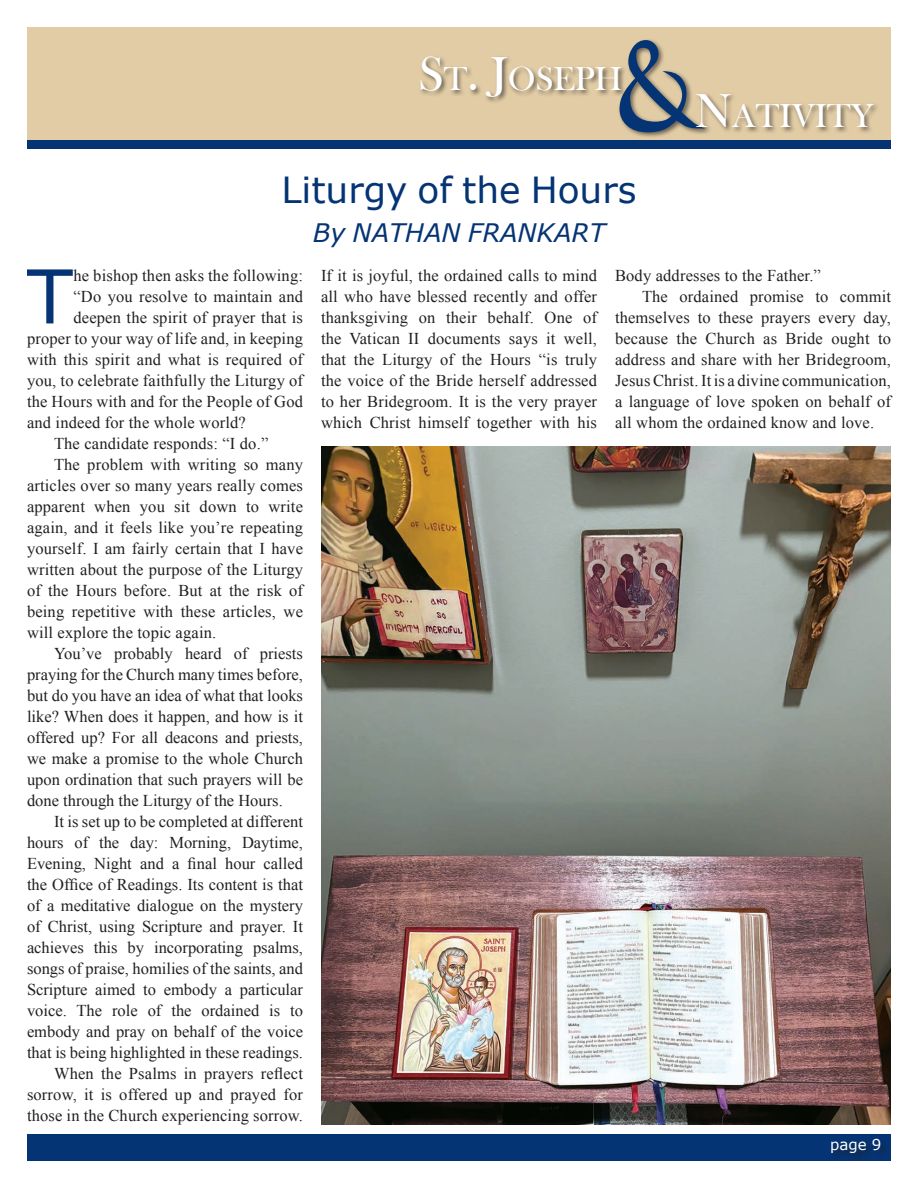
<style>
.page{position:relative;width:918px;height:1188px;background:#fff}
.page>*{position:absolute;margin:0;border:0;box-sizing:border-box;transform-origin:0 0}
.t1{font:115.95px "Black Chancery";color:#053474}
.Single_Drop{font:74.25px "Verdana";color:#053474}
.t2{font:36px "Verdana";color:#053474}
.t3{font:34.2px "Bask Old Face";color:#fff}
.Subtitle{font:italic 25.5px "Verdana";color:#053474}
.Body{font:16.5px/21px "Times New Roman";letter-spacing:.01em;color:#231f20;text-align:justify}
.Single_Drop-2{font:16.5px "Times New Roman";letter-spacing:.01em;color:#231f20}
.t4{font:15px "Verdana";color:#fff}
.s1{font-size:48.9px}
</style>
<div class="page">
<div style="left:27px;top:1134px;width:864px;height:27px;background:#053474"></div>
<div style="left:832px;top:1139px;width:58px;height:23px;background:#231f20;opacity:.65"></div>
<div style="left:27px;top:27px;width:864px;height:117px;background:#e1cca5"></div>
<div style="left:27px;top:140px;width:864px;height:8px;background:#053474"></div>
<div style="left:617px;top:38px;width:94px;height:101px;background:#231f20;opacity:.65"></div>
<div style="left:695px;top:93px;width:185px;height:41px;background:#231f20;opacity:.65"></div>
<div style="left:419px;top:55px;width:209px;height:49px;background:#231f20;opacity:.65"></div>
<img style="left:321px;top:447px;width:570px;height:677px">
<p class="t1" style="left:617px;top:20px;width:77px">&amp;</p>
<p class="t3" style="left:418px;top:60px;width:205px"><span class="s1">S</span>T<span class="s1">. J</span>OSEPH</p>
<p class="t3" style="left:695px;top:97px;width:180px"><span class="s1">N</span>ATIVITY</p>
<p class="t2" style="left:281px;top:167px;width:357px">Liturgy of the Hours</p>
<p class="Subtitle" style="left:313px;top:217px;width:294px">By NATHAN FRANKART</p>
<p class="Single_Drop" style="left:27px;top:249px;width:47px">T</p>
<p class="Single_Drop-2" style="left:74px;top:265px;width:231px">he bishop then asks the following:</p>
<p class="Single_Drop-2" style="left:74px;top:286px;width:231px">“Do you resolve to maintain and</p>
<p class="Single_Drop-2" style="left:74px;top:307px;width:231px">deepen the spirit of prayer that is</p>
<p class="Single_Drop-2" style="left:27px;top:328px;width:278px">proper to your way of life and, in keeping</p>
<p class="Single_Drop-2" style="left:27px;top:349px;width:278px">with this spirit and what is required of</p>
<p class="Single_Drop-2" style="left:27px;top:370px;width:278px">you, to celebrate faithfully the Liturgy of</p>
<p class="Single_Drop-2" style="left:27px;top:391px;width:278px">the Hours with and for the People of God</p>
<p class="Single_Drop-2" style="left:27px;top:412px;width:220px">and indeed for the whole world?</p>
<p class="Body" style="left:54px;top:433px;width:216px">The candidate responds: “I do.”</p>
<p class="Body" style="left:27px;top:454px;width:278px;text-indent:27px">The problem with writing so many articles over so many years really comes apparent when you sit down to write again, and it feels like you’re repeating yourself. I am fairly certain that I have written about the purpose of the Liturgy of the Hours before. But at the risk of being repetitive with these articles, we will explore the topic again.</p>
<p class="Body" style="left:27px;top:643px;width:278px;text-indent:27px">You’ve probably heard of priests praying for the Church many times before, but do you have an idea of what that looks like? When does it happen, and how is it offered up? For all deacons and priests, we make a promise to the whole Church upon ordination that such prayers will be done through the Liturgy of the Hours.</p>
<p class="Body" style="left:27px;top:811px;width:278px;text-indent:27px">It is set up to be completed at different hours of the day: Morning, Daytime, Evening, Night and a final hour called the Office of Readings. Its content is that of a meditative dialogue on the mystery of Christ, using Scripture and prayer. It achieves this by incorporating psalms, songs of praise, homilies of the saints, and Scripture aimed to embody a particular voice. The role of the ordained is to embody and pray on behalf of the voice that is being highlighted in these readings.</p>
<p class="Body" style="left:27px;top:1063px;width:278px;text-indent:27px">When the Psalms in prayers reflect sorrow, it is offered up and prayed for those in the Church experiencing sorrow.</p>
<p class="Body" style="left:321px;top:265px;width:278px">If it is joyful, the ordained calls to mind all who have blessed recently and offer thanksgiving on their behalf. One of the Vatican II documents says it well, that the Liturgy of the Hours “is truly the voice of the Bride herself addressed to her Bridegroom. It is the very prayer which Christ himself together with his</p>
<p class="Body" style="left:615px;top:265px;width:207px">Body addresses to the Father.”</p>
<p class="Body" style="left:615px;top:286px;width:278px;text-indent:27px">The ordained promise to commit themselves to these prayers every day, because the Church as Bride ought to address and share with her Bridegroom, Jesus Christ. It is a divine communication, a language of love spoken on behalf of all whom the ordained know and love.</p>
<p class="t4" style="left:830px;top:1135px;width:53px">page 9</p>
</div>
